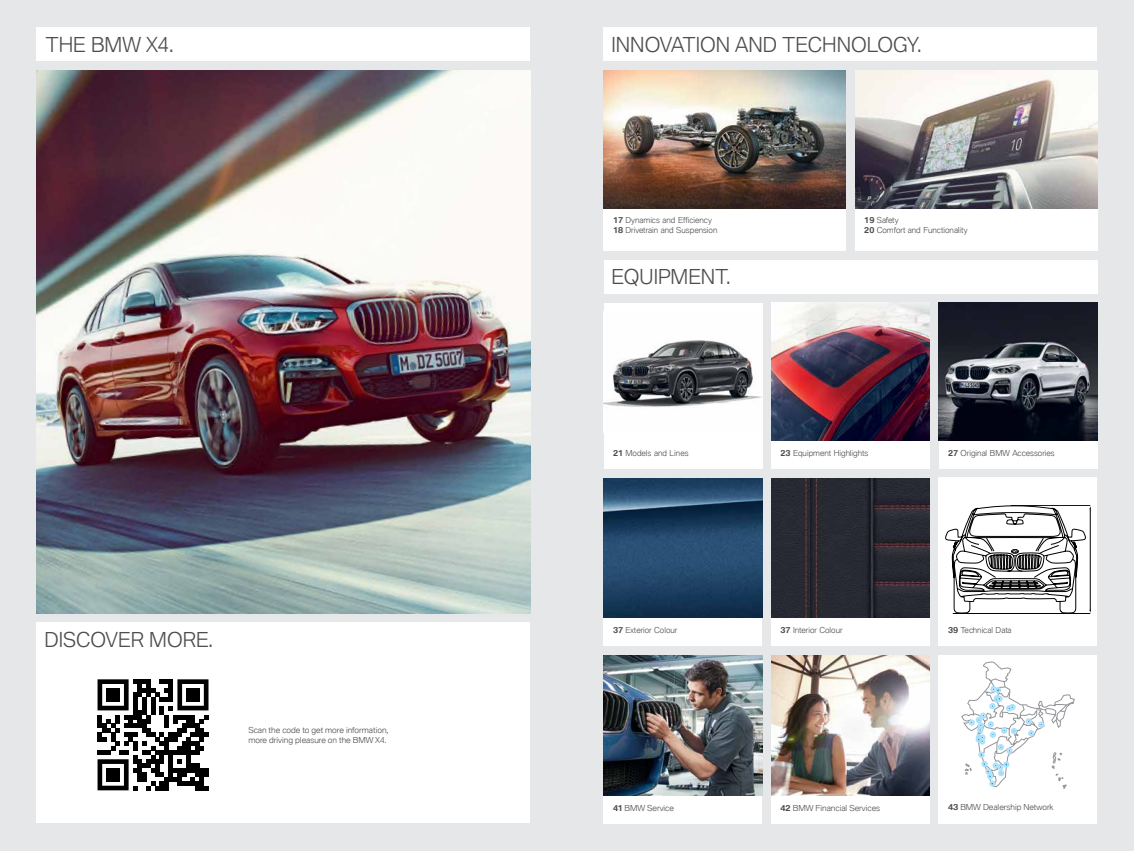
<style>
.page{position:relative;width:1134px;height:851px;background:#fff}
.page>*{position:absolute;margin:0;border:0;box-sizing:border-box;transform-origin:0 0}
.t1{font:300 20px "BMW Type Global Pro";letter-spacing:-.005em;color:#4d4d4f}
.t2{font:300 8px/9.6px "BMW Type Global Pro";color:#4d4d4f}
.t3{font:300 8px/9.6px "BMW Type Global Pro";color:#4d4d4f;scale:1.04 1}
.s1{font-weight:700}
</style>
<div class="page">
<div style="left:0;top:0;width:1134px;height:850px;background:#e6e7e8"></div>
<div style="left:37px;top:28px;width:493px;height:33px;background:#fff"></div>
<div style="left:604px;top:260px;width:493px;height:33px;background:#fff"></div>
<div style="left:604px;top:795px;width:158px;height:28px;background:#fff"></div>
<div style="left:604px;top:617px;width:158px;height:29px;background:#fff"></div>
<div style="left:771px;top:795px;width:159px;height:28px;background:#fff"></div>
<div style="left:771px;top:617px;width:159px;height:29px;background:#fff"></div>
<div style="left:604px;top:440px;width:158px;height:29px;background:#fff"></div>
<div style="left:771px;top:440px;width:159px;height:29px;background:#fff"></div>
<div style="left:939px;top:440px;width:158px;height:29px;background:#fff"></div>
<div style="left:604px;top:208px;width:242px;height:42px;background:#fff"></div>
<div style="left:855px;top:208px;width:242px;height:42px;background:#fff"></div>
<div style="left:939px;top:794px;width:158px;height:29px;background:#fff"></div>
<div style="left:939px;top:617px;width:158px;height:28px;background:#fff"></div>
<img style="left:855px;top:70px;width:242px;height:138px">
<img style="left:604px;top:70px;width:242px;height:138px">
<div style="left:604px;top:302px;width:158px;height:138px;background:#fff"></div>
<img style="left:604px;top:340px;width:158px;height:67px">
<img style="left:771px;top:302px;width:159px;height:138px">
<img style="left:939px;top:302px;width:158px;height:138px">
<img style="left:604px;top:655px;width:158px;height:140px">
<img style="left:604px;top:478px;width:158px;height:139px">
<div style="left:939px;top:655px;width:158px;height:139px;background:#fff"></div>
<div style="left:939px;top:477px;width:158px;height:140px;background:#fff"></div>
<hr style="left:953px;top:613px;width:137px;height:1px;background:#000">
<svg style="left:945px;top:505px;width:146px;height:108px"></svg>
<hr style="left:1011px;top:505px;width:79px;height:1px;background:#000">
<img style="left:771px;top:655px;width:159px;height:140px">
<img style="left:771px;top:478px;width:159px;height:139px">
<img style="left:37px;top:70px;width:493px;height:543px">
<div style="left:37px;top:622px;width:493px;height:201px;background:#fff"></div>
<svg style="left:97px;top:679px;width:112px;height:112px"></svg>
<svg style="left:98px;top:679px;width:110px;height:111px"></svg>
<div style="left:106px;top:688px;width:14px;height:13px;background:#000"></div>
<div style="left:186px;top:688px;width:14px;height:13px;background:#000"></div>
<div style="left:106px;top:768px;width:14px;height:13px;background:#000"></div>
<div style="left:604px;top:28px;width:493px;height:33px;background:#fff"></div>
<svg style="left:961px;top:661px;width:113px;height:127px"></svg>
<h1 class="t1" style="left:46px;top:30px;width:130px">THE BMW X4.</h1>
<h1 class="t1" style="left:45px;top:625px;width:170px">DISCOVER MORE.</h1>
<p class="t3" style="left:248px;top:725px;width:136px">Scan the code to get more information, more driving pleasure on the BMW X4.</p>
<h1 class="t1" style="left:611px;top:30px;width:312px">INNOVATION AND TECHNOLOGY.</h1>
<p class="t2" style="left:613px;top:216px;width:106px"><span class="s1">17</span> Dynamics and Efficiency<br><span class="s1">18</span> Drivetrain and Suspension</p>
<p class="t2" style="left:864px;top:216px;width:105px"><span class="s1">19</span> Safety<br><span class="s1">20</span> Comfort and Functionality</p>
<h1 class="t1" style="left:612px;top:262px;width:121px">EQUIPMENT.</h1>
<p class="t2" style="left:613px;top:448px;width:77px"><span class="s1">21</span> Models and Lines</p>
<p class="t2" style="left:780px;top:448px;width:89px"><span class="s1">23</span> Equipment Highlights</p>
<p class="t2" style="left:948px;top:448px;width:108px"><span class="s1">27</span> Original BMW Accessories</p>
<p class="t2" style="left:613px;top:625px;width:66px"><span class="s1">37</span> Exterior Colour</p>
<p class="t3" style="left:613px;top:803px;width:60px"><span class="s1">41</span> BMW Service</p>
<p class="t2" style="left:780px;top:625px;width:64px"><span class="s1">37</span> Interior Colour</p>
<p class="t2" style="left:948px;top:625px;width:65px"><span class="s1">39</span> Technical Data</p>
<p class="t3" style="left:780px;top:803px;width:97px"><span class="s1">42</span> BMW Financial Services</p>
<p class="t3" style="left:948px;top:802px;width:103px"><span class="s1">43</span> BMW Dealership Network</p>
</div>
